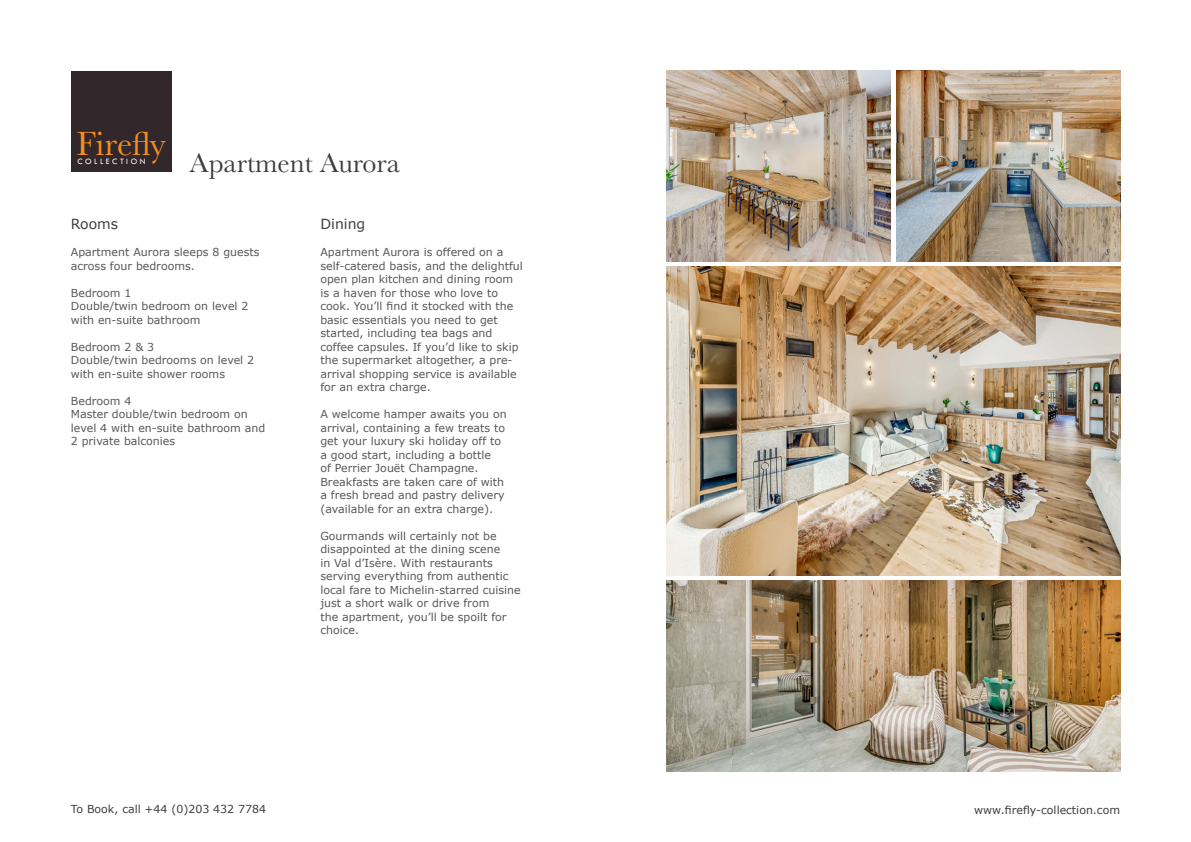
<style>
.page{position:relative;width:1191px;height:842px;background:#fff}
.page>*{position:absolute;margin:0;border:0;box-sizing:border-box;transform-origin:0 0}
.t1{font:34.9px "Baskerville";color:#f68e1e}
.t2{font:28px "Baskerville";color:#3e3e3f}
.t3{font:14px "Verdana";color:#3e3e3f}
.t4{font:11px/13.5px "Verdana";color:#57585a}
.t5{font:11px "Verdana";color:#3e3e3f}
.t6{font:8.5px "Tw Cen MT Std";letter-spacing:.3em;color:#fff}
</style>
<div class="page">
<div style="left:71px;top:71px;width:101px;height:101px;background:#32282c"></div>
<img style="left:666px;top:71px;width:224px;height:190px">
<img style="left:896px;top:71px;width:224px;height:190px">
<img style="left:666px;top:267px;width:454px;height:308px">
<img style="left:666px;top:581px;width:454px;height:190px">
<p class="t1" style="left:77px;top:121px;width:91px">Firefly</p>
<p class="t6" style="left:77px;top:156px;width:70px">COLLECTION</p>
<p class="t2" style="left:190px;top:145px;width:212px">Apartment Aurora</p>
<p class="t3" style="left:71px;top:215px;width:49px">Rooms</p>
<p class="t4" style="left:71px;top:245px;width:190px">Apartment Aurora sleeps 8 guests across four bedrooms.</p>
<p class="t4" style="left:71px;top:286px;width:62px">Bedroom 1</p>
<p class="t4" style="left:71px;top:299px;width:179px">Double/twin bedroom on level 2 with en-suite bathroom</p>
<p class="t4" style="left:71px;top:340px;width:85px">Bedroom 2 &amp; 3</p>
<p class="t4" style="left:71px;top:353px;width:185px">Double/twin bedrooms on level 2 with en-suite shower rooms</p>
<p class="t4" style="left:71px;top:394px;width:62px">Bedroom 4</p>
<p class="t4" style="left:71px;top:407px;width:196px">Master double/twin bedroom on level 4 with en-suite bathroom and<br>2 private balconies</p>
<p class="t3" style="left:320px;top:215px;width:46px">Dining</p>
<p class="t4" style="left:320px;top:245px;width:204px">Apartment Aurora is offered on a self-catered basis, and the delightful open plan kitchen and dining room is a haven for those who love to cook. You’ll find it stocked with the basic essentials you need to get started, including tea bags and coffee capsules. If you’d like to skip the supermarket altogether, a pre&shy;arrival shopping service is available for an extra charge.</p>
<p class="t4" style="left:320px;top:407px;width:188px">A welcome hamper awaits you on arrival, containing a few treats to get your luxury ski holiday off to a good start, including a bottle<br>of Perrier Jouët Champagne.<br>Breakfasts are taken care of with a fresh bread and pastry delivery (available for an extra charge).</p>
<p class="t4" style="left:320px;top:529px;width:202px">Gourmands will certainly not be disappointed at the dining scene<br>in Val d’Isère. With restaurants serving everything from authentic local fare to Michelin-starred cuisine just a short walk or drive from<br>the apartment, you’ll be spoilt for choice.</p>
<p class="t5" style="left:71px;top:802px;width:197px">To Book, call +44 (0)203 432 7784</p>
<p class="t5" style="left:974px;top:803px;width:147px">www.firefly-collection.com</p>
</div>
